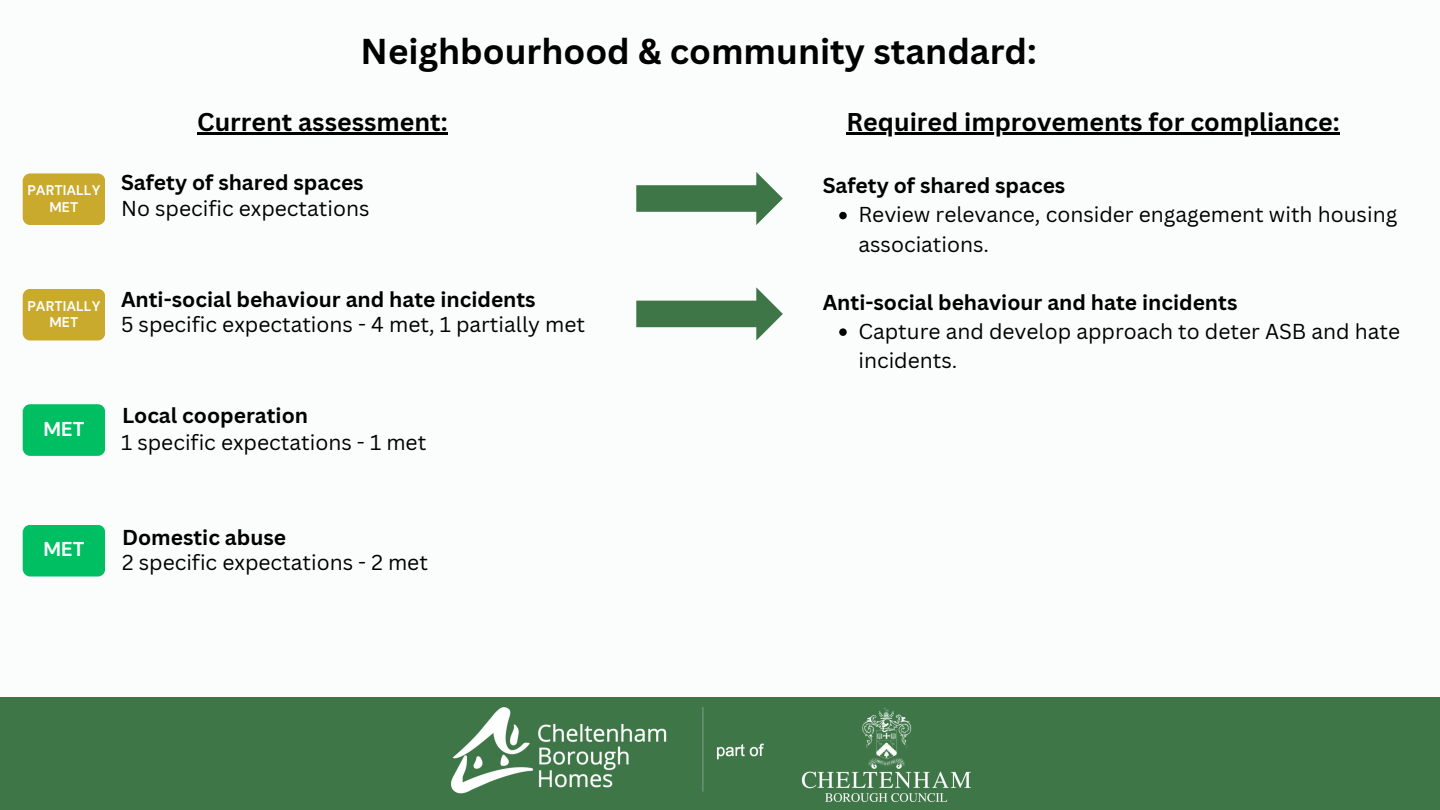
<style>
.page{position:relative;width:1440px;height:810px;background:#fbfcfc}
.page>*{position:absolute;margin:0;border:0;box-sizing:border-box;transform-origin:0 0}
.t1{font:700 35px "Canva Sans";color:#000}
.t2{font:700 25px "Canva Sans";color:#000}
.t3{font:21px/29.2px "Canva Sans";color:#000}
.t4{font:700 21px "Canva Sans";color:#000}
.t5{font:700 20px "DM Sans";color:#fbfcfc}
.t6{font:700 14px/16.5px "DM Sans";color:#fbfcfc;text-align:center}
</style>
<div class="page">
<div style="left:23px;top:289px;width:82px;height:51px;background:#c9aa2c;border-radius:7px"></div>
<div style="left:23px;top:525px;width:82px;height:52px;background:#00bf63;border-radius:7px"></div>
<div style="left:23px;top:404px;width:82px;height:52px;background:#00bf63;border-radius:7px"></div>
<hr style="left:197px;top:132px;width:251px;height:3px;background:#000">
<hr style="left:847px;top:132px;width:493px;height:3px;background:#000">
<div style="left:23px;top:173px;width:82px;height:52px;background:#c9aa2c;border-radius:7px"></div>
<svg style="left:839px;top:212px;width:8px;height:7px"></svg>
<svg style="left:839px;top:328px;width:8px;height:8px"></svg>
<svg style="left:636px;top:287px;width:147px;height:53px"></svg>
<svg style="left:636px;top:172px;width:147px;height:53px"></svg>
<div style="left:0;top:697px;width:1440px;height:113px;background:#3e7647"></div>
<img style="left:452px;top:707px;width:518px;height:94px">
<p class="t1" style="left:361px;top:27px;width:678px">Neighbourhood &amp; community standard:</p>
<h4 class="t2" style="left:197px;top:104px;width:252px">Current assessment:</h4>
<p class="t2" style="left:847px;top:104px;width:495px">Required improvements for compliance:</p>
<p class="t4" style="left:121px;top:168px;width:244px">Safety of shared spaces</p>
<h3 class="t3" style="left:121px;top:193px;width:250px">No specific expectations</h3>
<h4 class="t6" style="left:27px;top:182px;width:74px">PARTIALLY<br>MET</h4>
<h5 class="t4" style="left:823px;top:171px;width:244px">Safety of shared spaces</h5>
<h3 class="t3" style="left:858px;top:200px;width:540px">Review relevance, consider engagement with housing associations.</h3>
<h2 class="t6" style="left:27px;top:298px;width:74px">PARTIALLY<br>MET</h2>
<h4 class="t4" style="left:121px;top:285px;width:416px">Anti-social behaviour and hate incidents</h4>
<h5 class="t3" style="left:121px;top:310px;width:466px">5 specific expectations - 4 met, 1 partially met</h5>
<p class="t5" style="left:43px;top:416px;width:43px">MET</p>
<h1 class="t4" style="left:122px;top:401px;width:187px">Local cooperation</h1>
<h2 class="t3" style="left:121px;top:428px;width:307px">1 specific expectations - 1 met</h2>
<h4 class="t5" style="left:43px;top:537px;width:43px">MET</h4>
<h4 class="t4" style="left:122px;top:522px;width:166px">Domestic abuse</h4>
<h5 class="t3" style="left:122px;top:548px;width:307px">2 specific expectations - 2 met</h5>
<h4 class="t4" style="left:823px;top:287px;width:416px">Anti-social behaviour and hate incidents</h4>
<h5 class="t3" style="left:858px;top:316px;width:543px">Capture and develop approach to deter ASB and hate incidents.</h5>
</div>
